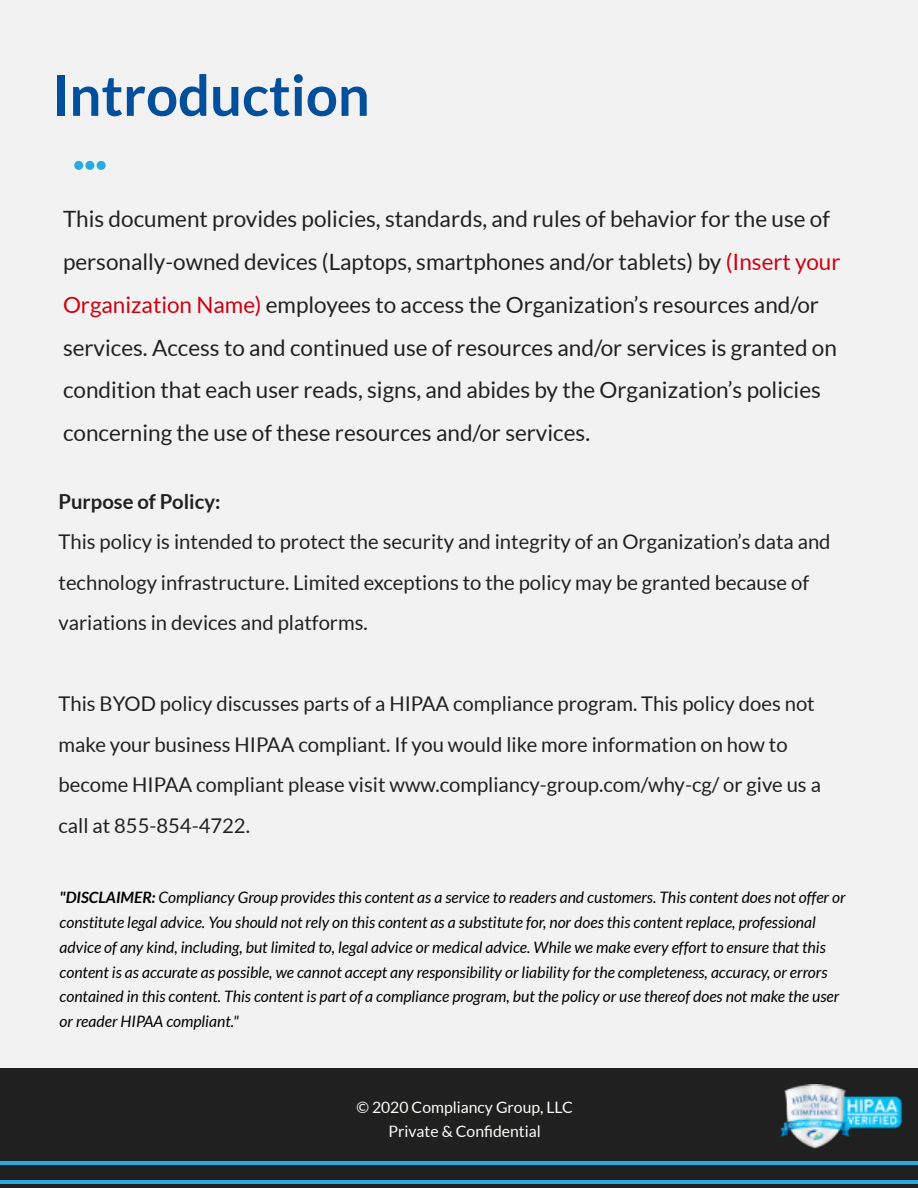
<style>
.page{position:relative;width:918px;height:1188px;background:#f2f2f2}
.page>*{position:absolute;margin:0;border:0;box-sizing:border-box;transform-origin:0 0}
.t1{font:700 56.25px "Lato";color:#044f9c}
.t2{font:22.5px/42.8px "Lato";color:#202020}
.t3{font:20.25px/40.5px "Lato";color:#202020}
.t4{font:700 20.25px "Lato";color:#202020}
.t5{font:italic 15.75px/24.8px "Lato";color:#000}
.t6{font:15.75px/24.8px "Lato";color:#fffffb;text-align:center}
.s1{color:#cf000f}
.s2{font-weight:700}
</style>
<div class="page">
<hr style="left:77px;top:699px;width:42px;height:1px;background:#fff">
<hr style="left:119px;top:699px;width:42px;height:1px;background:#fff">
<hr style="left:161px;top:699px;width:41px;height:1px;background:#fff">
<hr style="left:202px;top:699px;width:42px;height:1px;background:#fff">
<hr style="left:244px;top:699px;width:41px;height:1px;background:#fff">
<hr style="left:285px;top:699px;width:42px;height:1px;background:#fff">
<hr style="left:327px;top:699px;width:42px;height:1px;background:#fff">
<hr style="left:77px;top:913px;width:42px;height:1px;background:#fff">
<hr style="left:119px;top:913px;width:42px;height:1px;background:#fff">
<hr style="left:161px;top:913px;width:41px;height:1px;background:#fff">
<hr style="left:202px;top:913px;width:42px;height:1px;background:#fff">
<hr style="left:244px;top:913px;width:41px;height:1px;background:#fff">
<hr style="left:285px;top:913px;width:42px;height:1px;background:#fff">
<hr style="left:327px;top:913px;width:42px;height:1px;background:#fff">
<svg style="left:74px;top:161px;width:32px;height:9px"></svg>
<div style="left:0;top:1069px;width:918px;height:119px;background:#202020"></div>
<hr style="left:0;top:1161px;width:80px;height:4px;background:#29aae2">
<hr style="left:0;top:1180px;width:80px;height:3px;background:#29aae2">
<hr style="left:80px;top:1161px;width:81px;height:4px;background:#29aae2">
<hr style="left:80px;top:1180px;width:81px;height:3px;background:#29aae2">
<hr style="left:161px;top:1161px;width:81px;height:4px;background:#29aae2">
<hr style="left:161px;top:1180px;width:81px;height:3px;background:#29aae2">
<hr style="left:242px;top:1161px;width:81px;height:4px;background:#29aae2">
<hr style="left:242px;top:1180px;width:81px;height:3px;background:#29aae2">
<hr style="left:323px;top:1161px;width:81px;height:4px;background:#29aae2">
<hr style="left:323px;top:1180px;width:81px;height:3px;background:#29aae2">
<hr style="left:404px;top:1161px;width:81px;height:4px;background:#29aae2">
<hr style="left:404px;top:1180px;width:81px;height:3px;background:#29aae2">
<hr style="left:485px;top:1161px;width:81px;height:4px;background:#29aae2">
<hr style="left:485px;top:1180px;width:81px;height:3px;background:#29aae2">
<hr style="left:566px;top:1161px;width:81px;height:4px;background:#29aae2">
<hr style="left:566px;top:1180px;width:81px;height:3px;background:#29aae2">
<hr style="left:647px;top:1161px;width:81px;height:4px;background:#29aae2">
<hr style="left:647px;top:1180px;width:81px;height:3px;background:#29aae2">
<hr style="left:728px;top:1161px;width:81px;height:4px;background:#29aae2">
<hr style="left:728px;top:1180px;width:81px;height:3px;background:#29aae2">
<hr style="left:809px;top:1161px;width:81px;height:4px;background:#29aae2">
<hr style="left:809px;top:1180px;width:81px;height:3px;background:#29aae2">
<hr style="left:890px;top:1161px;width:28px;height:4px;background:#29aae2">
<hr style="left:890px;top:1180px;width:28px;height:3px;background:#29aae2">
<img style="left:780px;top:1084px;width:123px;height:65px">
<h1 class="t1" style="left:52px;top:63px;width:320px">Introduction</h1>
<p class="t2" style="left:63px;top:198px;width:779px">This document provides policies, standards, and rules of behavior for the use of personally-owned devices (Laptops, smartphones and/or tablets) by <span class="s1">(Insert your Organization Name)</span> employees to access the Organization’s resources and/or services. Access to and continued use of resources and/or services is granted on condition that each user reads, signs, and abides by the Organization’s policies concerning the use of these resources and/or services.</p>
<p class="t4" style="left:58px;top:490px;width:164px">Purpose of Policy:</p>
<p class="t3" style="left:58px;top:521px;width:774px">This policy is intended to protect the security and integrity of an Organization’s data and technology infrastructure. Limited exceptions to the policy may be granted because of variations in devices and platforms.</p>
<p class="t3" style="left:58px;top:683px;width:764px">This BYOD policy discusses parts of a HIPAA compliance program. This policy does not make your business HIPAA compliant. If you would like more information on how to become HIPAA compliant please visit www.compliancy-group.com/why-cg/ or give us a call at 855-854-4722.</p>
<p class="t5" style="left:60px;top:885px;width:788px"><span class="s2">"DISCLAIMER:</span> Compliancy Group provides this content as a service to readers and customers. This content does not offer or constitute legal advice. You should not rely on this content as a substitute for, nor does this content replace, professional advice of any kind, including, but limited to, legal advice or medical advice. While we make every effort to ensure that this content is as accurate as possible, we cannot accept any responsibility or liability for the completeness, accuracy, or errors contained in this content. This content is part of a compliance program, but the policy or use thereof does not make the user or reader HIPAA compliant."</p>
<p class="t6" style="left:356px;top:1094px;width:218px">© 2020 Compliancy Group, LLC<br>Private &amp; Confidential</p>
</div>
